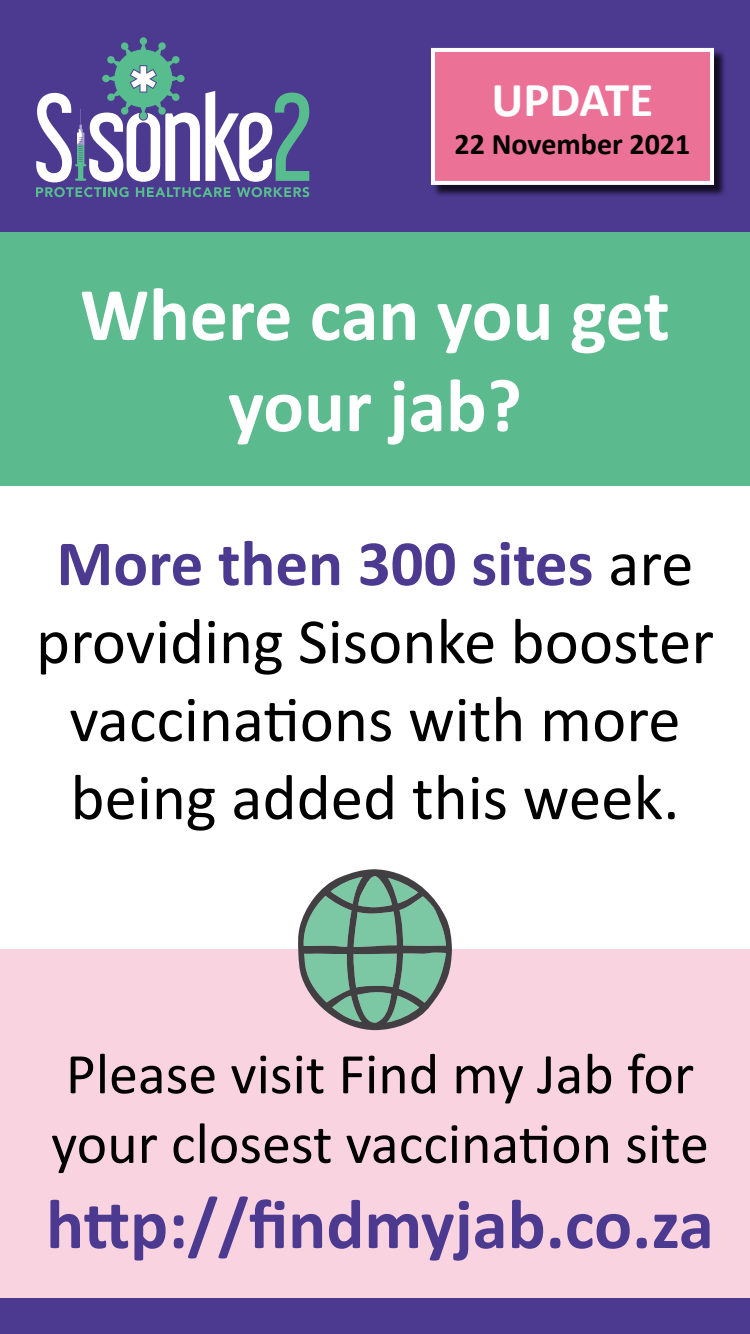
<style>
.page{position:relative;width:750px;height:1334px;background:#fff}
.page>*{position:absolute;margin:0;border:0;box-sizing:border-box;transform-origin:0 0}
.heading{font:700 76px/91.2px "Calibri";color:#fff;text-align:center}
.body{font:700 71px "Calibri";color:#4c3990}
.body-2{font:65px/78px "Calibri";color:#000;text-align:center}
.body-3{font:58px/69.6px "Calibri";color:#000}
.t1{font:700 49px "Calibri";color:#fff}
.t2{font:700 30px "Calibri";color:#000}
.s1{font-weight:700;color:#4c3990}
</style>
<div class="page">
<div style="left:0;top:0;width:750px;height:233px;background:#4c3990"></div>
<div style="left:432px;top:49px;width:294px;height:148px;background:#000;opacity:.75"></div>
<div style="left:433px;top:50px;width:279px;height:133px;background:#ec7196"></div>
<div style="left:431px;top:48px;width:283px;height:137px;border:4px solid #fff"></div>
<div style="left:0;top:1298px;width:750px;height:36px;background:#4c3990"></div>
<svg style="left:36px;top:37px;width:273px;height:160px"></svg>
<div style="left:0;top:233px;width:750px;height:253px;background:#5bbb8e"></div>
<div style="left:0;top:950px;width:750px;height:348px;background:#f9d4e0"></div>
<svg style="left:298px;top:869px;width:154px;height:161px"></svg>
<p class="t1" style="left:492px;top:65px;width:163px">UPDATE</p>
<p class="t2" style="left:455px;top:123px;width:237px">22 November 2021</p>
<p class="heading" style="left:80px;top:268px;width:591px">Where can you get your jab?</p>
<p class="body-2" style="left:36px;top:523px;width:680px"><span class="s1">More then 300 sites</span> are providing Sisonke booster vaccinations with more being added this week.</p>
<p class="body-3" style="left:51px;top:1038px;width:659px">Please visit Find my Jab for your closest vaccination site</p>
<p class="body" style="left:46px;top:1174px;width:669px">http://findmyjab.co.za</p>
</div>
